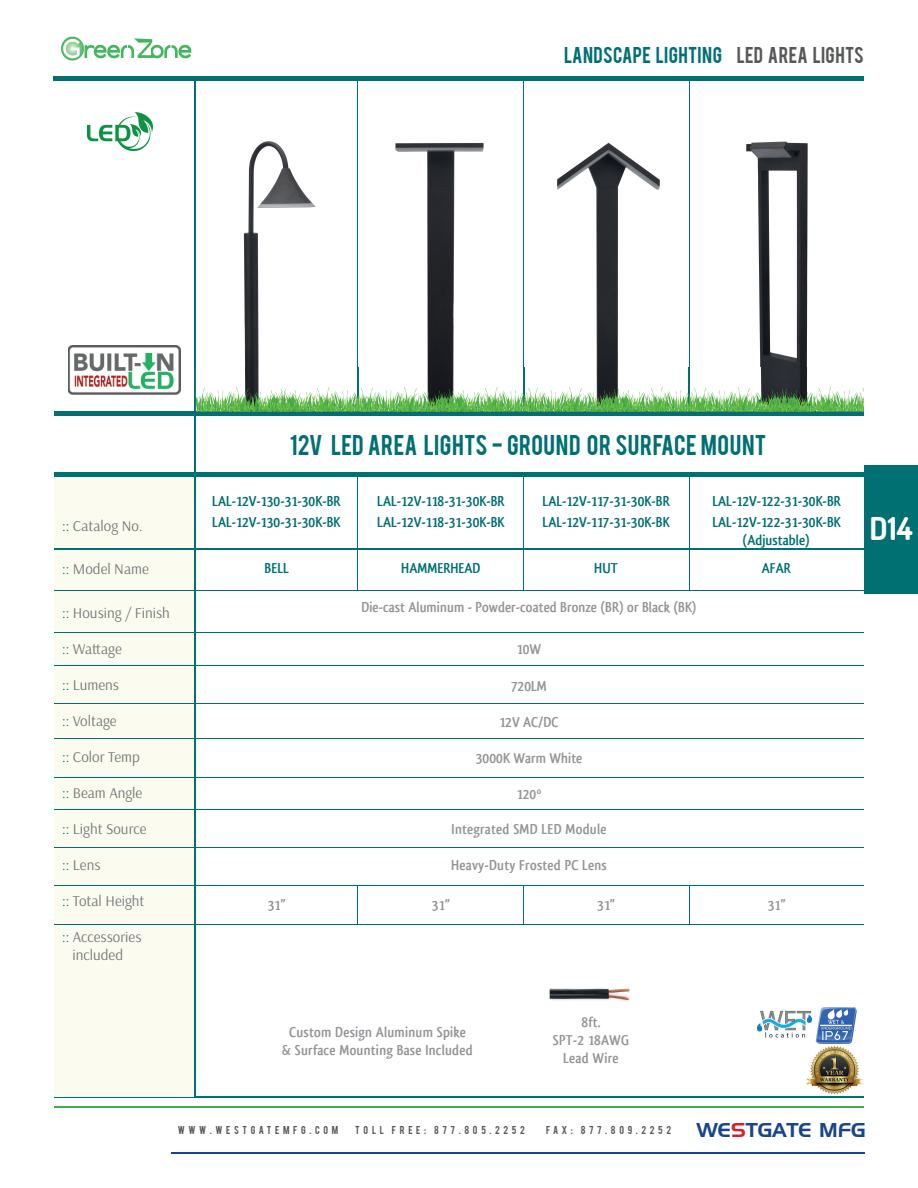
<style>
.page{position:relative;width:918px;height:1188px;background:#fff}
.page>*{position:absolute;margin:0;border:0;box-sizing:border-box;transform-origin:0 0}
.t1{font:700 31.5px "Dosis";color:#fff}
.t2{font:22.5px "Bebas";letter-spacing:.02em;color:#017072}
.t3{font:19.5px "Handel Gothic";color:#1b458a}
.t4{font:18px "Bebas";letter-spacing:.015em;color:#017072}
.t5{font:700 15px/18px "Qlassik";letter-spacing:.01em;color:#939598;text-align:center}
.t6{font:700 15px/21px "Qlassik";color:#017072}
.t7{font:15px/18px "Arsenal";color:#76787b;text-align:center}
.t8{font:9px "Bebas";letter-spacing:.4em;color:#57585a}
.s1{color:#57585a}
.s2{color:#017072}
.s3{color:#d1232a}
</style>
<div class="page">
<img style="left:746px;top:141px;width:62px;height:227px">
<img style="left:557px;top:142px;width:103px;height:226px">
<img style="left:395px;top:143px;width:89px;height:225px">
<hr style="left:54px;top:77px;width:810px;height:4px;background:#017072">
<img style="left:61px;top:36px;width:131px;height:25px">
<img style="left:88px;top:112px;width:64px;height:38px">
<hr style="left:54px;top:1096px;width:810px;height:2px;background:#017072">
<hr style="left:54px;top:1107px;width:810px;height:1px;background:#40ae49">
<hr style="left:172px;top:1153px;width:693px;height:1px;background:#1b458a">
<div style="left:864px;top:466px;width:54px;height:128px;background:#017072"></div>
<img style="left:243px;top:142px;width:73px;height:226px">
<hr style="left:358px;top:81px;width:1px;height:331px;background:#017072">
<hr style="left:524px;top:81px;width:1px;height:331px;background:#017072">
<hr style="left:689px;top:81px;width:1px;height:331px;background:#017072">
<hr style="left:358px;top:885px;width:1px;height:40px;background:#017072">
<hr style="left:524px;top:885px;width:1px;height:40px;background:#017072">
<hr style="left:689px;top:885px;width:1px;height:40px;background:#017072">
<hr style="left:358px;top:476px;width:1px;height:114px;background:#017072">
<hr style="left:524px;top:476px;width:1px;height:114px;background:#017072">
<hr style="left:689px;top:476px;width:1px;height:114px;background:#017072">
<div style="left:54px;top:477px;width:140px;height:619px;background:#fbfcef"></div>
<hr style="left:194px;top:81px;width:1px;height:1015px;background:#017072">
<hr style="left:54px;top:548px;width:810px;height:1px;background:#017072">
<hr style="left:54px;top:632px;width:810px;height:1px;background:#017072">
<hr style="left:54px;top:590px;width:810px;height:1px;background:#017072">
<hr style="left:54px;top:665px;width:810px;height:1px;background:#017072">
<hr style="left:54px;top:704px;width:810px;height:1px;background:#017072">
<hr style="left:54px;top:738px;width:810px;height:1px;background:#017072">
<hr style="left:54px;top:778px;width:810px;height:1px;background:#017072">
<hr style="left:54px;top:809px;width:810px;height:1px;background:#017072">
<hr style="left:54px;top:847px;width:810px;height:1px;background:#017072">
<hr style="left:54px;top:885px;width:810px;height:1px;background:#017072">
<hr style="left:54px;top:924px;width:810px;height:1px;background:#017072">
<img style="left:549px;top:988px;width:81px;height:13px">
<div style="left:54px;top:411px;width:810px;height:5px;background:#017072"></div>
<div style="left:54px;top:472px;width:810px;height:5px;background:#017072"></div>
<img style="left:196px;top:368px;width:668px;height:44px">
<img style="left:358px;top:368px;width:1px;height:43px">
<img style="left:524px;top:368px;width:1px;height:43px">
<img style="left:196px;top:411px;width:333px;height:1px">
<img style="left:689px;top:368px;width:1px;height:43px">
<img style="left:69px;top:345px;width:111px;height:50px">
<img style="left:811px;top:1007px;width:46px;height:37px">
<img style="left:807px;top:1045px;width:56px;height:50px">
<img style="left:758px;top:1010px;width:53px;height:28px">
<p class="t4" style="left:564px;top:42px;width:301px">LANDSCAPE LIGHTING <span class="s1">LED AREA LIGHTS</span></p>
<p class="t7" style="left:62px;top:517px;width:82px"><span class="s2">::</span> Catalog No.</p>
<p class="t7" style="left:62px;top:561px;width:88px"><span class="s2">::</span> Model Name</p>
<p class="t7" style="left:62px;top:604px;width:109px"><span class="s2">::</span> Housing / Finish</p>
<p class="t7" style="left:62px;top:640px;width:61px"><span class="s2">::</span> Wattage</p>
<p class="t7" style="left:62px;top:676px;width:59px"><span class="s2">::</span> Lumens</p>
<p class="t7" style="left:62px;top:712px;width:56px"><span class="s2">::</span> Voltage</p>
<p class="t7" style="left:62px;top:748px;width:79px"><span class="s2">::</span> Color Temp</p>
<p class="t7" style="left:62px;top:784px;width:82px"><span class="s2">::</span> Beam Angle</p>
<p class="t7" style="left:62px;top:820px;width:86px"><span class="s2">::</span> Light Source</p>
<p class="t7" style="left:62px;top:856px;width:40px"><span class="s2">::</span> Lens</p>
<p class="t7" style="left:62px;top:892px;width:84px"><span class="s2">::</span> Total Height</p>
<p class="t7" style="left:62px;top:928px;width:81px"><span class="s2">::</span> Accessories included</p>
<h2 class="t2" style="left:290px;top:428px;width:478px">12V LED AREA LIGHTS - GROUND OR SURFACE MOUNT</h2>
<p class="t6" style="left:212px;top:491px;width:130px">LAL-12V-130-31-30K-BR<br>LAL-12V-130-31-30K-BK</p>
<p class="t6" style="left:265px;top:558px;width:26px">BELL</p>
<p class="t6" style="left:377px;top:491px;width:129px">LAL-12V-118-31-30K-BR<br>LAL-12V-118-31-30K-BK</p>
<p class="t6" style="left:401px;top:558px;width:81px">HAMMERHEAD</p>
<p class="t6" style="left:543px;top:491px;width:129px">LAL-12V-117-31-30K-BR<br>LAL-12V-117-31-30K-BK</p>
<p class="t6" style="left:594px;top:558px;width:25px">HUT</p>
<p class="t5" style="left:361px;top:598px;width:337px">Die-cast Aluminum - Powder-coated Bronze (BR) or Black (BK)</p>
<p class="t5" style="left:517px;top:640px;width:26px">10W</p>
<p class="t5" style="left:511px;top:677px;width:38px">720LM</p>
<p class="t5" style="left:499px;top:713px;width:61px">12V AC/DC</p>
<p class="t5" style="left:476px;top:749px;width:108px">3000K Warm White</p>
<p class="t5" style="left:517px;top:785px;width:26px">120º</p>
<p class="t5" style="left:452px;top:820px;width:156px">Integrated SMD LED Module</p>
<p class="t5" style="left:451px;top:856px;width:157px">Heavy-Duty Frosted PC Lens</p>
<p class="t6" style="left:712px;top:491px;width:130px">LAL-12V-122-31-30K-BR<br>LAL-12V-122-31-30K-BK</p>
<p class="t6" style="left:762px;top:558px;width:30px">AFAR</p>
<p class="t6" style="left:743px;top:529px;width:69px">(Adjustable)</p>
<p class="t5" style="left:268px;top:896px;width:19px">31”</p>
<p class="t5" style="left:432px;top:896px;width:19px">31”</p>
<p class="t5" style="left:597px;top:896px;width:19px">31”</p>
<p class="t5" style="left:768px;top:896px;width:19px">31”</p>
<h1 class="t1" style="left:869px;top:508px;width:45px">D14</h1>
<p class="t5" style="left:282px;top:1023px;width:192px">Custom Design Aluminum Spike<br>&amp; Surface Mounting Base Included</p>
<p class="t5" style="left:553px;top:1013px;width:78px">8ft.<br>SPT-2 18AWG<br>Lead Wire</p>
<p class="t8" style="left:178px;top:1124px;width:162px">WWW.WESTGATEMFG.COM</p>
<p class="t8" style="left:355px;top:1124px;width:171px">TOLL FREE: 877.805.2252</p>
<p class="t8" style="left:546px;top:1124px;width:127px">FAX: 877.809.2252</p>
<h3 class="t3" style="left:696px;top:1121px;width:171px">WE<span class="s3">S</span>TGATE MFG</h3>
</div>
